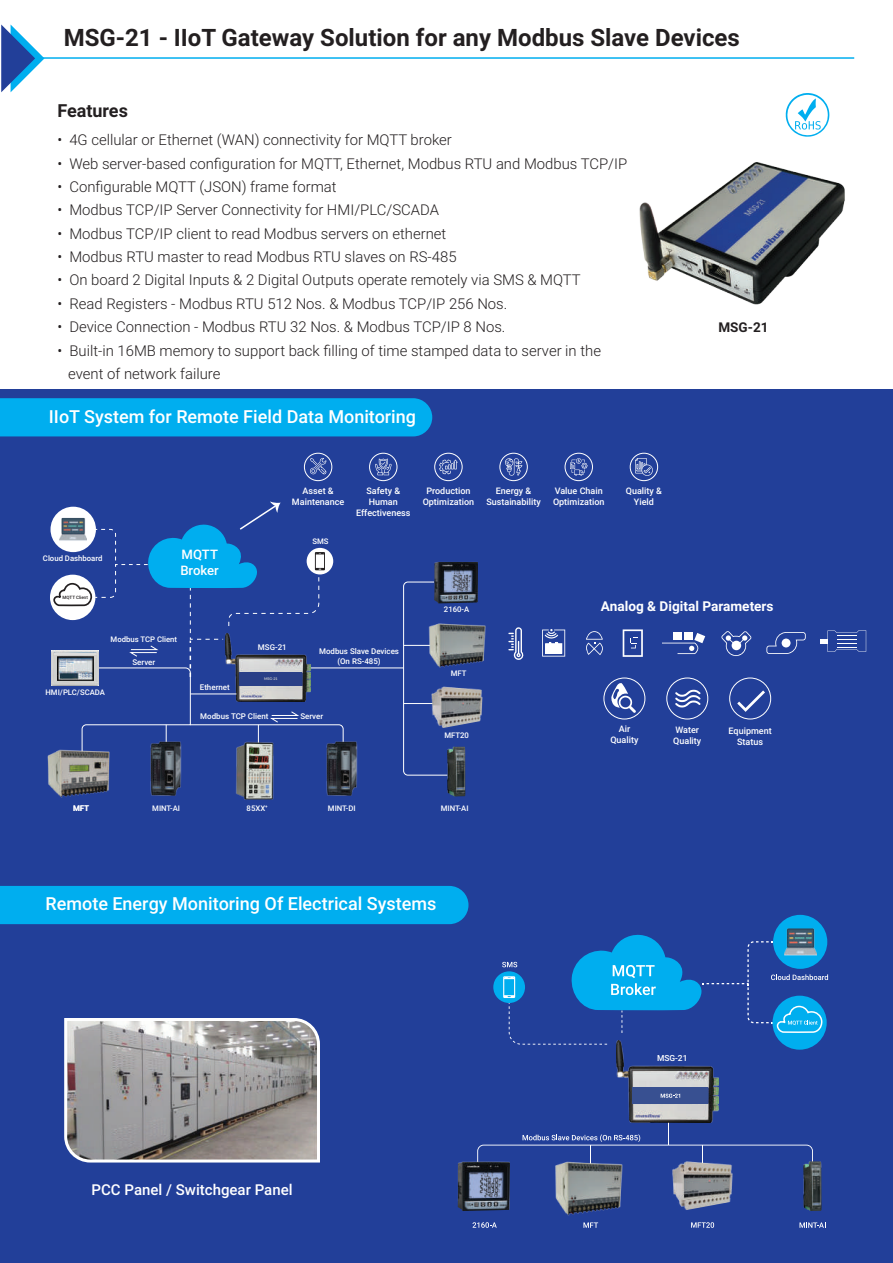
<style>
.page{position:relative;width:893px;height:1263px;background:#fff}
.page>*{position:absolute;margin:0;border:0;box-sizing:border-box;transform-origin:0 0}
.t1{font:700 24px "Roboto";color:#231f20}
.t2{font:500 18px "Roboto";color:#fff}
.t3{font:700 18px "Roboto";color:#231f20}
.t4{font:500 15px "Roboto";color:#fff}
.t5{font:300 14.85px/23.4px "Roboto";color:#231f20}
.t6{font:700 13.65px "Roboto";color:#fff}
.t7{font:700 13.5px "Roboto";color:#231f20}
.t8{font:500 13.2px/15.8px "Roboto";color:#fff}
.t9{font:500 9px/10.8px "Roboto";color:#fff;text-align:center}
.t10{font:500 8.4px "Roboto";color:#fff}
.t11{font:500 7.95px/9.6px "Roboto";color:#fff;text-align:center}
.t12{font:500 7.8px "Roboto";color:#fff}
.t13{font:500 4.5px "Roboto";color:#231f20}
.t14{font:500 4.5px "Roboto";color:#fff}
.t15{font:700 3.6px "Lato";color:#c9cbcb}
</style>
<div class="page">
<div style="left:0;top:390px;width:893px;height:873px;background:#223f99"></div>
<div style="left:0;top:398px;width:432px;height:38px;background:#00aeef"></div>
<div style="left:0;top:886px;width:468px;height:38px;background:#00aeef"></div>
<img style="left:639px;top:162px;width:206px;height:143px">
<svg style="left:1px;top:25px;width:43px;height:67px"></svg>
<hr style="left:40px;top:57px;width:814px;height:2px;background:#00aeef">
<svg style="left:473px;top:1222px;width:24px;height:6px"></svg>
<svg style="left:583px;top:1222px;width:15px;height:6px"></svg>
<svg style="left:691px;top:1222px;width:23px;height:6px"></svg>
<svg style="left:799px;top:1222px;width:25px;height:6px"></svg>
<svg style="left:477px;top:1134px;width:336px;height:27px"></svg>
<img style="left:671px;top:1160px;width:63px;height:50px">
<img style="left:803px;top:1161px;width:18px;height:50px">
<div style="left:772px;top:996px;width:55px;height:54px;background:#00aeef;border-radius:50%"></div>
<div style="left:773px;top:915px;width:54px;height:54px;background:#00aeef;border-radius:50%"></div>
<img style="left:786px;top:928px;width:29px;height:6px">
<img style="left:458px;top:1161px;width:52px;height:50px">
<hr style="left:668px;top:1100px;width:1px;height:45px;background:#fff">
<img style="left:555px;top:1161px;width:68px;height:55px">
<div style="left:493px;top:971px;width:32px;height:32px;background:#00aeef;border-radius:50%"></div>
<svg style="left:502px;top:934px;width:326px;height:110px"></svg>
<img style="left:616px;top:1041px;width:102px;height:81px">
<div style="left:633px;top:1087px;width:75px;height:17px;background:#385091"></div>
<svg style="left:661px;top:1094px;width:19px;height:4px"></svg>
<svg style="left:64px;top:1018px;width:256px;height:145px;background:#9d9b9b"></svg>
<svg style="left:310px;top:458px;width:17px;height:16px"></svg>
<div style="left:304px;top:453px;width:28px;height:28px;border:1px solid #fff;border-radius:50%"></div>
<svg style="left:375px;top:458px;width:17px;height:17px"></svg>
<div style="left:369px;top:453px;width:28px;height:28px;border:1px solid #fff;border-radius:50%"></div>
<svg style="left:439px;top:459px;width:19px;height:15px"></svg>
<div style="left:434px;top:453px;width:29px;height:28px;border:1px solid #fff;border-radius:50%"></div>
<svg style="left:505px;top:458px;width:17px;height:18px"></svg>
<div style="left:499px;top:453px;width:29px;height:28px;border:1px solid #fff;border-radius:50%"></div>
<svg style="left:570px;top:458px;width:17px;height:18px"></svg>
<div style="left:565px;top:453px;width:28px;height:28px;border:1px solid #fff;border-radius:50%"></div>
<svg style="left:635px;top:458px;width:18px;height:18px"></svg>
<div style="left:630px;top:453px;width:28px;height:28px;border:1px solid #fff;border-radius:50%"></div>
<svg style="left:820px;top:630px;width:46px;height:22px"></svg>
<svg style="left:766px;top:632px;width:40px;height:22px"></svg>
<div style="left:782px;top:638px;width:8px;height:9px;background:#fff;border-radius:50%"></div>
<svg style="left:721px;top:631px;width:30px;height:25px"></svg>
<svg style="left:623px;top:629px;width:20px;height:28px"></svg>
<svg style="left:586px;top:631px;width:17px;height:24px"></svg>
<svg style="left:508px;top:627px;width:16px;height:33px"></svg>
<svg style="left:662px;top:633px;width:43px;height:21px"></svg>
<svg style="left:542px;top:629px;width:23px;height:28px"></svg>
<div style="left:666px;top:678px;width:42px;height:41px;border:1px solid #fff;border-radius:50%"></div>
<svg style="left:675px;top:690px;width:25px;height:17px"></svg>
<div style="left:729px;top:678px;width:42px;height:41px;border:1px solid #fff;border-radius:50%"></div>
<svg style="left:737px;top:690px;width:28px;height:22px"></svg>
<div style="left:603px;top:678px;width:42px;height:41px;border:1px solid #fff;border-radius:50%"></div>
<svg style="left:611px;top:682px;width:25px;height:31px"></svg>
<svg style="left:786px;top:93px;width:43px;height:44px"></svg>
<hr style="left:311px;top:667px;width:93px;height:1px;background:#fff">
<svg style="left:403px;top:581px;width:45px;height:195px"></svg>
<hr style="left:404px;top:703px;width:31px;height:1px;background:#fff">
<img style="left:431px;top:686px;width:52px;height:42px">
<img style="left:447px;top:747px;width:18px;height:49px">
<img style="left:434px;top:562px;width:44px;height:41px">
<img style="left:428px;top:622px;width:57px;height:47px">
<img style="left:47px;top:753px;width:63px;height:45px">
<img style="left:151px;top:754px;width:31px;height:41px">
<img style="left:326px;top:741px;width:31px;height:54px">
<img style="left:236px;top:754px;width:37px;height:45px">
<svg style="left:52px;top:501px;width:292px;height:253px"></svg>
<h1 class="t1" style="left:64px;top:21px;width:678px">MSG-21 - IIoT Gateway Solution for any Modbus Slave Devices</h1>
<p class="t3" style="left:57px;top:98px;width:72px">Features</p>
<p class="t5" style="left:57px;top:128px;width:396px">• 4G cellular or Ethernet (WAN) connectivity for MQTT broker</p>
<p class="t5" style="left:57px;top:151px;width:571px">• Web server-based configuration for MQTT, Ethernet, Modbus RTU and Modbus TCP/IP</p>
<p class="t5" style="left:57px;top:174px;width:281px">• Configurable MQTT (JSON) frame format</p>
<p class="t5" style="left:57px;top:198px;width:383px">• Modbus TCP/IP Server Connectivity for HMI/PLC/SCADA</p>
<p class="t5" style="left:57px;top:221px;width:390px">• Modbus TCP/IP client to read Modbus servers on ethernet</p>
<p class="t5" style="left:57px;top:245px;width:401px">• Modbus RTU master to read Modbus RTU slaves on RS-485</p>
<p class="t5" style="left:57px;top:268px;width:525px">• On board 2 Digital Inputs &amp; 2 Digital Outputs operate remotely via SMS &amp; MQTT</p>
<p class="t5" style="left:57px;top:291px;width:451px">• Read Registers - Modbus RTU 512 Nos. &amp; Modbus TCP/IP 256 Nos.</p>
<p class="t5" style="left:57px;top:315px;width:450px">• Device Connection - Modbus RTU 32 Nos. &amp; Modbus TCP/IP 8 Nos.</p>
<p class="t5" style="left:68px;top:338px;width:534px;text-indent:-11px">• Built-in 16MB memory to support back filling of time stamped data to server in the event of network failure</p>
<p class="t2" style="left:49px;top:404px;width:369px">IIoT System for Remote Field Data Monitoring</p>
<p class="t9" style="left:292px;top:485px;width:54px">Asset &amp;<br>Maintenance</p>
<p class="t9" style="left:356px;top:485px;width:56px">Safety &amp;<br>Human<br>Effectiveness</p>
<p class="t9" style="left:423px;top:485px;width:53px">Production<br>Optimization</p>
<p class="t9" style="left:486px;top:485px;width:56px">Energy &amp;<br>Sustainability</p>
<p class="t9" style="left:553px;top:485px;width:53px;text-align:left">Value Chain<br>Optimization</p>
<p class="t9" style="left:626px;top:485px;width:38px">Quality &amp;<br>Yield</p>
<p class="t12" style="left:43px;top:553px;width:61px">Cloud Dashboard</p>
<p class="t8" style="left:180px;top:546px;width:40px">MQTT<br>Broker</p>
<p class="t12" style="left:312px;top:536px;width:18px">SMS</p>
<p class="t7" style="left:718px;top:317px;width:52px">MSG-21</p>
<p class="t13" style="left:63px;top:594px;width:27px">MQTT Client</p>
<p class="t12" style="left:111px;top:634px;width:68px">Modbus TCP Client</p>
<p class="t11" style="left:132px;top:657px;width:24px">Server</p>
<p class="t12" style="left:45px;top:687px;width:61px">HMI/PLC/SCADA</p>
<p class="t11" style="left:200px;top:682px;width:31px">Ethernet</p>
<p class="t11" style="left:258px;top:642px;width:30px">MSG-21</p>
<p class="t15" style="left:264px;top:676px;width:15px">MSG-21</p>
<p class="t11" style="left:319px;top:646px;width:81px">Modbus Slave Devices (On RS-485)</p>
<p class="t11" style="left:200px;top:711px;width:70px">Modbus TCP Client</p>
<p class="t11" style="left:300px;top:711px;width:24px">Server</p>
<p class="t12" style="left:444px;top:604px;width:27px">2160-A</p>
<p class="t12" style="left:451px;top:667px;width:17px">MFT</p>
<p class="t12" style="left:444px;top:730px;width:26px">MFT20</p>
<p class="t11" style="left:73px;top:803px;width:18px">MFT</p>
<p class="t12" style="left:152px;top:802px;width:29px">MINT-AI</p>
<p class="t14" style="left:265px;top:803px;width:4px">+</p>
<p class="t12" style="left:247px;top:802px;width:20px">85XX</p>
<p class="t12" style="left:441px;top:802px;width:29px">MINT-AI</p>
<p class="t12" style="left:328px;top:802px;width:29px">MINT-DI</p>
<p class="t2" style="left:46px;top:891px;width:392px">Remote Energy Monitoring Of Electrical Systems</p>
<p class="t4" style="left:92px;top:1179px;width:203px">PCC Panel / Switchgear Panel</p>
<p class="t6" style="left:601px;top:597px;width:174px">Analog &amp; Digital Parameters</p>
<p class="t9" style="left:610px;top:723px;width:30px">Air<br>Quality</p>
<p class="t9" style="left:673px;top:724px;width:30px;text-align:left">Water<br>Quality</p>
<p class="t9" style="left:729px;top:725px;width:45px">Equipment<br>Status</p>
<p class="t10" style="left:657px;top:1052px;width:32px">MSG-21</p>
</div>
